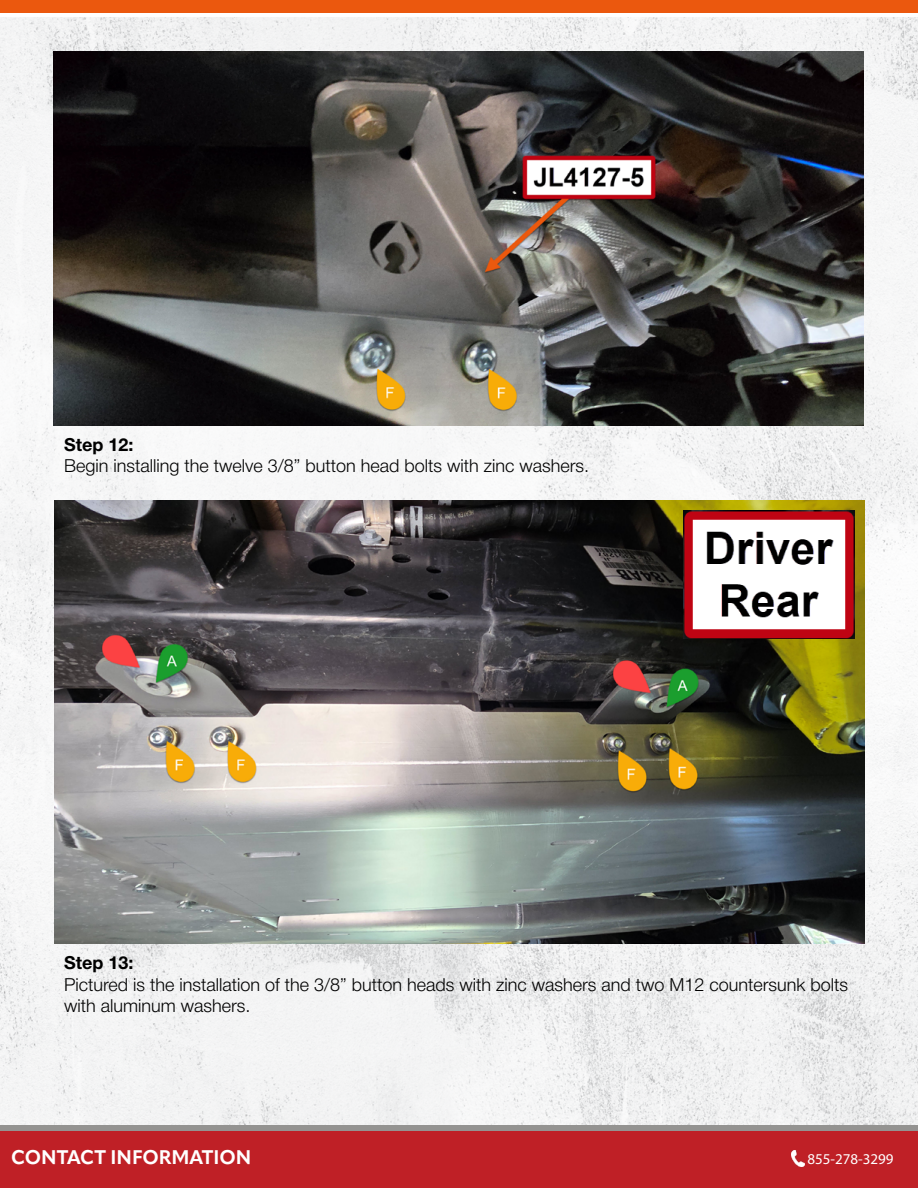
<style>
.page{position:relative;width:918px;height:1188px;background:#fff}
.page>*{position:absolute;margin:0;border:0;box-sizing:border-box;transform-origin:0 0}
.t1{font:700 19.5px "Apparat";color:#fff}
.t2{font:300 18px/21.6px "Helvetica Neue";color:#000}
.t3{font:700 18px "Helvetica Neue";color:#000}
.t4{font:15px "Myriad Pro";color:#fff}
</style>
<div class="page">
<img style="left:0;top:18px;width:918px;height:1108px">
<div style="left:0;top:0;width:918px;height:12px;background:#eb580e"></div>
<div style="left:0;top:1131px;width:918px;height:57px;background:#bf2026"></div>
<img style="left:791px;top:1150px;width:13px;height:17px">
<div style="left:0;top:1126px;width:918px;height:5px;background:#949391"></div>
<img style="left:54px;top:501px;width:810px;height:442px">
<img style="left:54px;top:51px;width:810px;height:374px">
<img style="left:683px;top:510px;width:172px;height:129px">
<p class="t3" style="left:64px;top:430px;width:71px">Step 12:</p>
<p class="t2" style="left:64px;top:454px;width:527px">Begin installing the twelve 3/8” button head bolts with zinc washers.</p>
<p class="t3" style="left:64px;top:949px;width:71px">Step 13:</p>
<p class="t2" style="left:64px;top:972px;width:786px">Pictured is the installation of the 3/8” button heads with zinc washers and two M12 countersunk bolts with aluminum washers.</p>
<p class="t1" style="left:11px;top:1146px;width:242px">CONTACT INFORMATION</p>
<p class="t4" style="left:807px;top:1149px;width:88px">855-278-3299</p>
</div>
